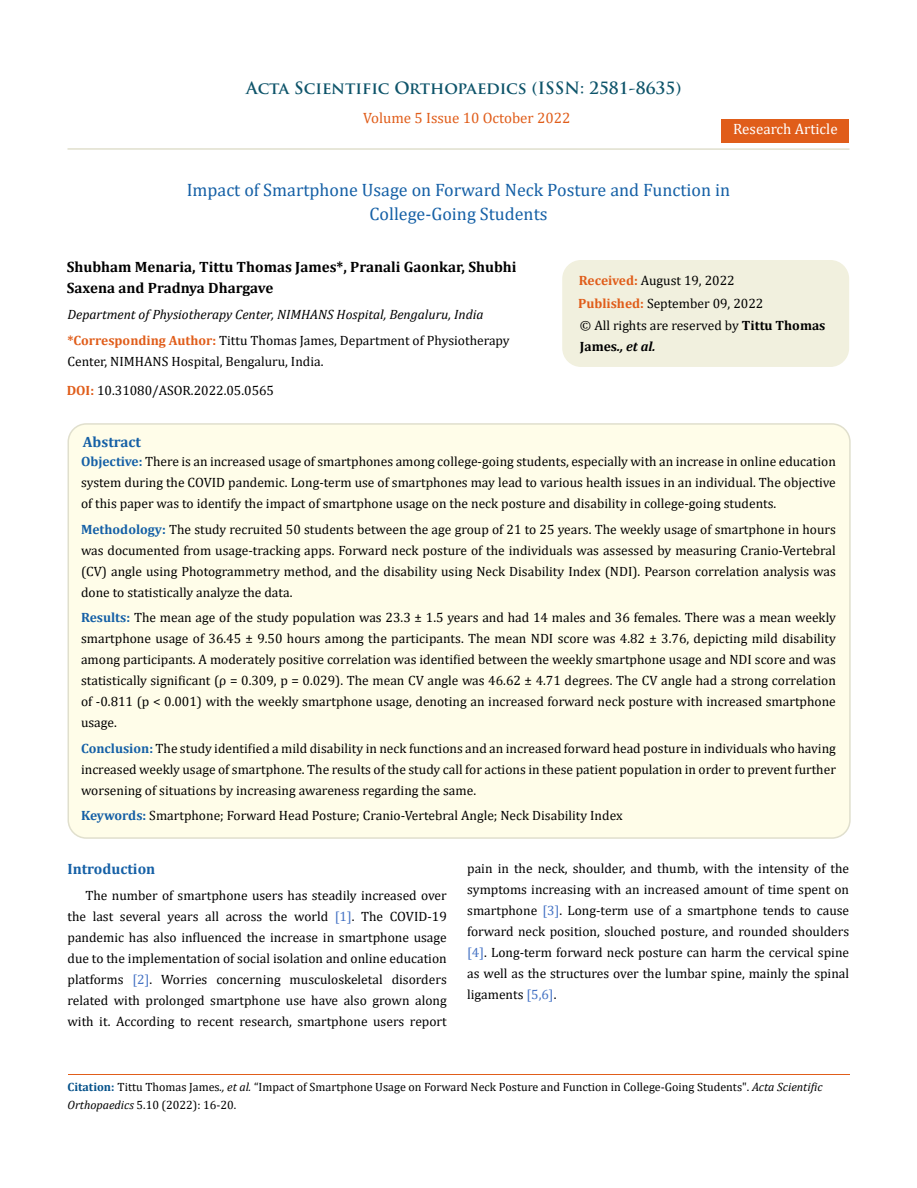
<style>
.page{position:relative;width:917px;height:1188px;background:#fff}
.page>*{position:absolute;margin:0;border:0;box-sizing:border-box;transform-origin:0 0}
.t1{font:18px/24px "Cambria";color:#1560a6;text-align:center}
.t2{font:700 16.5px "Trajan Pro";color:#0e546a}
.t3{font:700 15px/21px "Cambria";color:#000}
.t4{font:15px "Cambria";color:#e05d1a}
.t5{font:700 15px "Cambria";color:#1560a6}
.t6{font:15px "Cambria";color:#fff}
.t7{font:13.5px/21px "Cambria";color:#000;text-align:justify}
.t8{font:italic 13.5px/26.1px "Cambria";color:#000}
.t9{font:12px/18px "Cambria";color:#000}
.s1{font-weight:700;font-style:normal;color:#e05d1a}
.s2{font-style:normal}
.s3{font-weight:700;color:#e05d1a}
.s4{font-weight:700}
.s5{font-weight:700;font-style:italic}
.s6{font-weight:700;color:#1560a6}
.s7{color:#4472c4}
.s8{font-weight:700;color:#035089}
.s9{font-style:italic}
</style>
<div class="page">
<div style="left:721px;top:119px;width:128px;height:23px;background:#e05d1a"></div>
<div style="left:563px;top:261px;width:285px;height:105px;background:#f1f0de;border-radius:18px"></div>
<div style="left:562px;top:260px;width:287px;height:107px;border:2px solid #f1f0de;border-radius:18px"></div>
<div style="left:68px;top:424px;width:781px;height:414px;background:#fffde9;border-radius:18px"></div>
<div style="left:67px;top:423px;width:783px;height:416px;border:2px solid #e0dfcd;border-radius:18px"></div>
<hr style="left:68px;top:1075px;width:781px;height:1px;background:#e05d1a">
<hr style="left:67px;top:148px;width:782px;height:2px;background:#e0dfcd">
<p class="t2" style="left:246px;top:77px;width:436px">Acta Scientific Orthopaedics (ISSN: 2581-8635)</p>
<p class="t4" style="left:363px;top:109px;width:209px">Volume 5 Issue 10 October 2022</p>
<p class="t6" style="left:733px;top:120px;width:106px">Research Article</p>
<h1 class="t1" style="left:187px;top:178px;width:545px">Impact of Smartphone Usage on Forward Neck Posture and Function in<br>College-Going Students</h1>
<p class="t3" style="left:67px;top:256px;width:451px">Shubham Menaria, Tittu Thomas James*, Pranali Gaonkar, Shubhi<br>Saxena and Pradnya Dhargave</p>
<p class="t8" style="left:67px;top:301px;width:444px">Department of Physiotherapy Center, NIMHANS Hospital, Bengaluru, India <span class="s1">*Corresponding Author:</span> <span class="s2">Tittu Thomas James, Department of Physiotherapy</span></p>
<p class="t7" style="left:67px;top:351px;width:257px">Center, NIMHANS Hospital, Bengaluru, India.</p>
<p class="t7" style="left:578px;top:269px;width:187px;line-height:23px"><span class="s3">Received:</span> August 19, 2022<br><span class="s3">Published:</span> September 09, 2022</p>
<p class="t7" style="left:580px;top:315px;width:247px">© All rights are reserved by <span class="s4">Tittu Thomas<br>James</span><span class="s5">., et al.</span></p>
<p class="t7" style="left:67px;top:380px;width:209px"><span class="s3">DOI:</span> 10.31080/ASOR.2022.05.0565</p>
<p class="t5" style="left:83px;top:432px;width:60px">Abstract</p>
<p class="t7" style="left:81px;top:451px;width:756px"><span class="s6">Objective:</span> There is an increased usage of smartphones among college-going students, especially with an increase in online education system during the COVID pandemic. Long-term use of smartphones may lead to various health issues in an individual. The objective of this paper was to identify the impact of smartphone usage on the neck posture and disability in college-going students.</p>
<p class="t7" style="left:81px;top:519px;width:756px"><span class="s6">Methodology:</span> The study recruited 50 students between the age group of 21 to 25 years. The weekly usage of smartphone in hours was documented from usage-tracking apps. Forward neck posture of the individuals was assessed by measuring Cranio-Vertebral (CV) angle using Photogrammetry method, and the disability using Neck Disability Index (NDI). Pearson correlation analysis was done to statistically analyze the data.</p>
<p class="t7" style="left:81px;top:607px;width:756px"><span class="s6">Results:</span> The mean age of the study population was 23.3 ± 1.5 years and had 14 males and 36 females. There was a mean weekly smartphone usage of 36.45 ± 9.50 hours among the participants. The mean NDI score was 4.82 ± 3.76, depicting mild disability among participants. A moderately positive correlation was identified between the weekly smartphone usage and NDI score and was statistically significant (ρ = 0.309, p = 0.029). The mean CV angle was 46.62 ± 4.71 degrees. The CV angle had a strong correlation of -0.811 (p &lt; 0.001) with the weekly smartphone usage, denoting an increased forward neck posture with increased smartphone usage.</p>
<p class="t7" style="left:81px;top:738px;width:756px"><span class="s6">Conclusion:</span> The study identified a mild disability in neck functions and an increased forward head posture in individuals who having increased weekly usage of smartphone. The results of the study call for actions in these patient population in order to prevent further worsening of situations by increasing awareness regarding the same.</p>
<p class="t7" style="left:81px;top:805px;width:543px"><span class="s6">Keywords:</span> Smartphone; Forward Head Posture; Cranio-Vertebral Angle; Neck Disability Index</p>
<p class="t5" style="left:67px;top:859px;width:89px">Introduction</p>
<p class="t7" style="left:67px;top:885px;width:381px;text-indent:18px">The number of smartphone users has steadily increased over the last several years all across the world <span class="s7">[1]</span>. The COVID-19 pandemic has also influenced the increase in smartphone usage due to the implementation of social isolation and online education platforms <span class="s7">[2]</span>. Worries concerning musculoskeletal disorders related with prolonged smartphone use have also grown along with it. According to recent research, smartphone users report</p>
<p class="t7" style="left:467px;top:858px;width:383px">pain in the neck, shoulder, and thumb, with the intensity of the symptoms increasing with an increased amount of time spent on smartphone <span class="s7">[3]</span>. Long-term use of a smartphone tends to cause forward neck position, slouched posture, and rounded shoulders <span class="s7">[4]</span>. Long-term forward neck posture can harm the cervical spine as well as the structures over the lumbar spine, mainly the spinal ligaments <span class="s7">[5,6]</span>.</p>
<p class="t9" style="left:68px;top:1078px;width:756px"><span class="s8">Citation:</span> Tittu Thomas James<span class="s9">., et al.</span> “Impact of Smartphone Usage on Forward Neck Posture and Function in College-Going Students". <span class="s9">Acta Scientific<br>Orthopaedics</span> 5.10 (2022): 16-20.</p>
</div>
